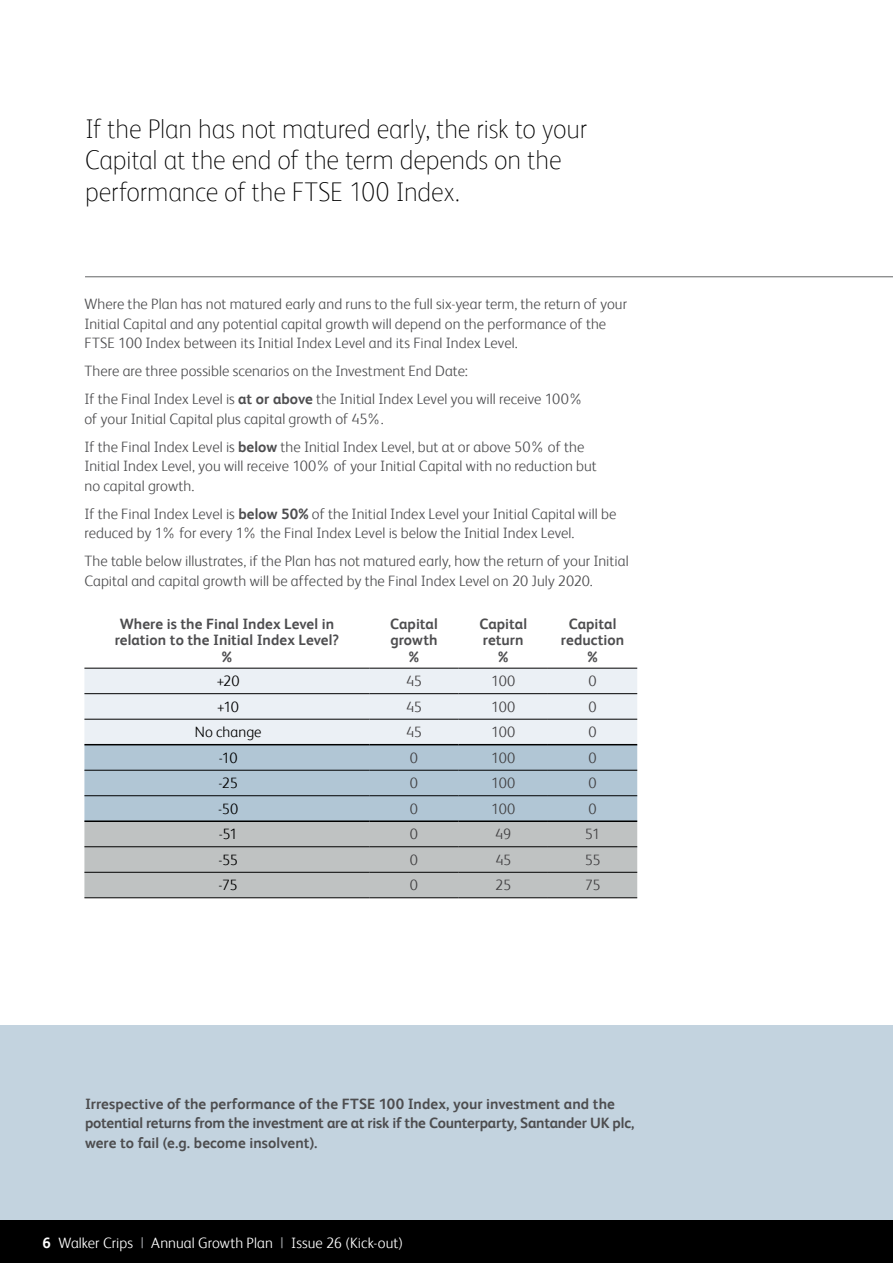
<style>
.page{position:relative;width:893px;height:1263px;background:#fff}
.page>*{position:absolute;margin:0;border:0;box-sizing:border-box;transform-origin:0 0}
.t1{font:100 27px/31.5px "FS Albert";letter-spacing:-.01em;color:#000}
.t2{font:300 15px/19.5px "FS Albert";letter-spacing:.005em;color:#4d4d4f}
.t3{font:700 15px/16.5px "FS Albert";color:#4d4d4f;text-align:center}
.t4{font:300 15px "FS Albert";letter-spacing:-.015em;color:#414042}
.t5{font:300 15px "FS Albert";letter-spacing:.005em;color:#fff}
.t6{font:300 15px "FS Albert";color:#000}
.s1{font-weight:700}
.s2{font-weight:400;color:#939598}
</style>
<div class="page">
<hr style="left:85px;top:276px;width:808px;height:1px;background:#636466">
<svg style="left:84px;top:669px;width:553px;height:228px;background:#c7d0d7"></svg>
<hr style="left:84px;top:668px;width:285px;height:1px;background:#000">
<hr style="left:84px;top:693px;width:285px;height:1px;background:#000">
<hr style="left:369px;top:668px;width:90px;height:1px;background:#000">
<hr style="left:369px;top:693px;width:90px;height:1px;background:#000">
<hr style="left:459px;top:668px;width:89px;height:1px;background:#000">
<hr style="left:459px;top:693px;width:89px;height:1px;background:#000">
<hr style="left:548px;top:668px;width:89px;height:1px;background:#000">
<hr style="left:548px;top:693px;width:89px;height:1px;background:#000">
<hr style="left:84px;top:719px;width:285px;height:1px;background:#000">
<hr style="left:369px;top:719px;width:90px;height:1px;background:#000">
<hr style="left:459px;top:719px;width:89px;height:1px;background:#000">
<hr style="left:548px;top:719px;width:89px;height:1px;background:#000">
<hr style="left:84px;top:744px;width:285px;height:1px;background:#000">
<hr style="left:369px;top:744px;width:90px;height:1px;background:#000">
<hr style="left:459px;top:744px;width:89px;height:1px;background:#000">
<hr style="left:548px;top:744px;width:89px;height:1px;background:#000">
<hr style="left:84px;top:770px;width:285px;height:1px;background:#000">
<hr style="left:369px;top:770px;width:90px;height:1px;background:#000">
<hr style="left:459px;top:770px;width:89px;height:1px;background:#000">
<hr style="left:548px;top:770px;width:89px;height:1px;background:#000">
<hr style="left:84px;top:795px;width:285px;height:1px;background:#000">
<hr style="left:369px;top:795px;width:90px;height:1px;background:#000">
<hr style="left:459px;top:795px;width:89px;height:1px;background:#000">
<hr style="left:548px;top:795px;width:89px;height:1px;background:#000">
<hr style="left:84px;top:820px;width:285px;height:2px;background:#000">
<hr style="left:369px;top:820px;width:90px;height:2px;background:#000">
<hr style="left:459px;top:820px;width:89px;height:2px;background:#000">
<hr style="left:548px;top:820px;width:89px;height:2px;background:#000">
<hr style="left:84px;top:846px;width:285px;height:1px;background:#000">
<hr style="left:84px;top:872px;width:285px;height:1px;background:#000">
<hr style="left:84px;top:897px;width:285px;height:1px;background:#000">
<hr style="left:369px;top:846px;width:90px;height:1px;background:#000">
<hr style="left:369px;top:872px;width:90px;height:1px;background:#000">
<hr style="left:369px;top:897px;width:90px;height:1px;background:#000">
<hr style="left:459px;top:846px;width:89px;height:1px;background:#000">
<hr style="left:459px;top:872px;width:89px;height:1px;background:#000">
<hr style="left:459px;top:897px;width:89px;height:1px;background:#000">
<hr style="left:548px;top:846px;width:89px;height:1px;background:#000">
<hr style="left:548px;top:872px;width:89px;height:1px;background:#000">
<hr style="left:548px;top:897px;width:89px;height:1px;background:#000">
<div style="left:0;top:1025px;width:893px;height:195px;background:#c3d3df"></div>
<hr style="left:892px;top:1025px;width:1px;height:195px;background:#8e9392">
<div style="left:0;top:1220px;width:893px;height:43px;background:#000"></div>
<h1 class="t1" style="left:85px;top:113px;width:503px">If the Plan has not matured early, the risk to your<br>Capital at the end of the term depends on the performance of the FTSE 100 Index.</h1>
<p class="t2" style="left:84px;top:294px;width:544px">Where the Plan has not matured early and runs to the full six-year term, the return of your<br>Initial Capital and any potential capital growth will depend on the performance of the<br>FTSE 100 Index between its Initial Index Level and its Final Index Level.</p>
<p class="t2" style="left:84px;top:357px;width:500px;line-height:28px">There are three possible scenarios on the Investment End Date:<br>If the Final Index Level is <span class="s1">at or above</span> the Initial Index Level you will receive 100%</p>
<p class="t2" style="left:84px;top:404px;width:501px;line-height:28px">of your Initial Capital plus capital growth of 45%.<br>If the Final Index Level is <span class="s1">below</span> the Initial Index Level, but at or above 50% of the</p>
<p class="t2" style="left:84px;top:456px;width:514px">Initial Index Level, you will receive 100% of your Initial Capital with no reduction but no capital growth.</p>
<p class="t2" style="left:84px;top:504px;width:533px">If the Final Index Level is <span class="s1">below 50%</span> of the Initial Index Level your Initial Capital will be reduced by 1% for every 1% the Final Index Level is below the Initial Index Level.</p>
<p class="t2" style="left:84px;top:551px;width:546px">The table below illustrates, if the Plan has not matured early, how the return of your Initial<br>Capital and capital growth will be affected by the Final Index Level on 20 July 2020.</p>
<p class="t3" style="left:115px;top:615px;width:226px">Where is the Final Index Level in relation to the Initial Index Level? %</p>
<p class="t3" style="left:390px;top:615px;width:49px">Capital growth %</p>
<p class="t3" style="left:479px;top:615px;width:49px">Capital return %</p>
<p class="t3" style="left:561px;top:615px;width:65px">Capital reduction %</p>
<p class="t6" style="left:217px;top:672px;width:24px">+20</p>
<p class="t4" style="left:406px;top:672px;width:17px">45</p>
<p class="t4" style="left:491px;top:672px;width:26px">100</p>
<p class="t4" style="left:589px;top:672px;width:10px">0</p>
<p class="t6" style="left:217px;top:698px;width:23px">+10</p>
<p class="t4" style="left:406px;top:698px;width:17px">45</p>
<p class="t4" style="left:491px;top:698px;width:26px">100</p>
<p class="t4" style="left:589px;top:698px;width:10px">0</p>
<p class="t6" style="left:195px;top:723px;width:68px">No change</p>
<p class="t4" style="left:406px;top:723px;width:17px">45</p>
<p class="t4" style="left:491px;top:723px;width:26px">100</p>
<p class="t4" style="left:589px;top:723px;width:10px">0</p>
<p class="t6" style="left:219px;top:749px;width:20px">-10</p>
<p class="t4" style="left:410px;top:749px;width:10px">0</p>
<p class="t4" style="left:491px;top:749px;width:26px">100</p>
<p class="t4" style="left:589px;top:749px;width:10px">0</p>
<p class="t6" style="left:218px;top:774px;width:21px">-25</p>
<p class="t4" style="left:410px;top:774px;width:10px">0</p>
<p class="t4" style="left:491px;top:774px;width:26px">100</p>
<p class="t4" style="left:589px;top:774px;width:10px">0</p>
<p class="t6" style="left:218px;top:800px;width:21px">-50</p>
<p class="t4" style="left:410px;top:800px;width:10px">0</p>
<p class="t4" style="left:491px;top:800px;width:26px">100</p>
<p class="t4" style="left:589px;top:800px;width:10px">0</p>
<p class="t6" style="left:219px;top:825px;width:20px">-51</p>
<p class="t4" style="left:410px;top:825px;width:10px">0</p>
<p class="t4" style="left:495px;top:825px;width:18px">49</p>
<p class="t4" style="left:585px;top:825px;width:17px">51</p>
<p class="t6" style="left:218px;top:851px;width:21px">-55</p>
<p class="t4" style="left:410px;top:851px;width:10px">0</p>
<p class="t4" style="left:495px;top:851px;width:17px">45</p>
<p class="t4" style="left:585px;top:851px;width:17px">55</p>
<p class="t6" style="left:219px;top:876px;width:21px">-75</p>
<p class="t4" style="left:410px;top:876px;width:10px">0</p>
<p class="t4" style="left:495px;top:876px;width:18px">25</p>
<p class="t4" style="left:585px;top:876px;width:17px">75</p>
<p class="t3" style="left:85px;top:1093px;width:551px;line-height:19.5px;text-align:left">Irrespective of the performance of the FTSE 100 Index, your investment and the potential returns from the investment are at risk if the Counterparty, Santander UK plc, were to fail (e.g. become insolvent).</p>
<p class="t5" style="left:43px;top:1234px;width:362px"><span class="s1">6</span> Walker Crips <span class="s2">|</span> Annual Growth Plan <span class="s2">|</span> Issue 26 (Kick-out)</p>
</div>
